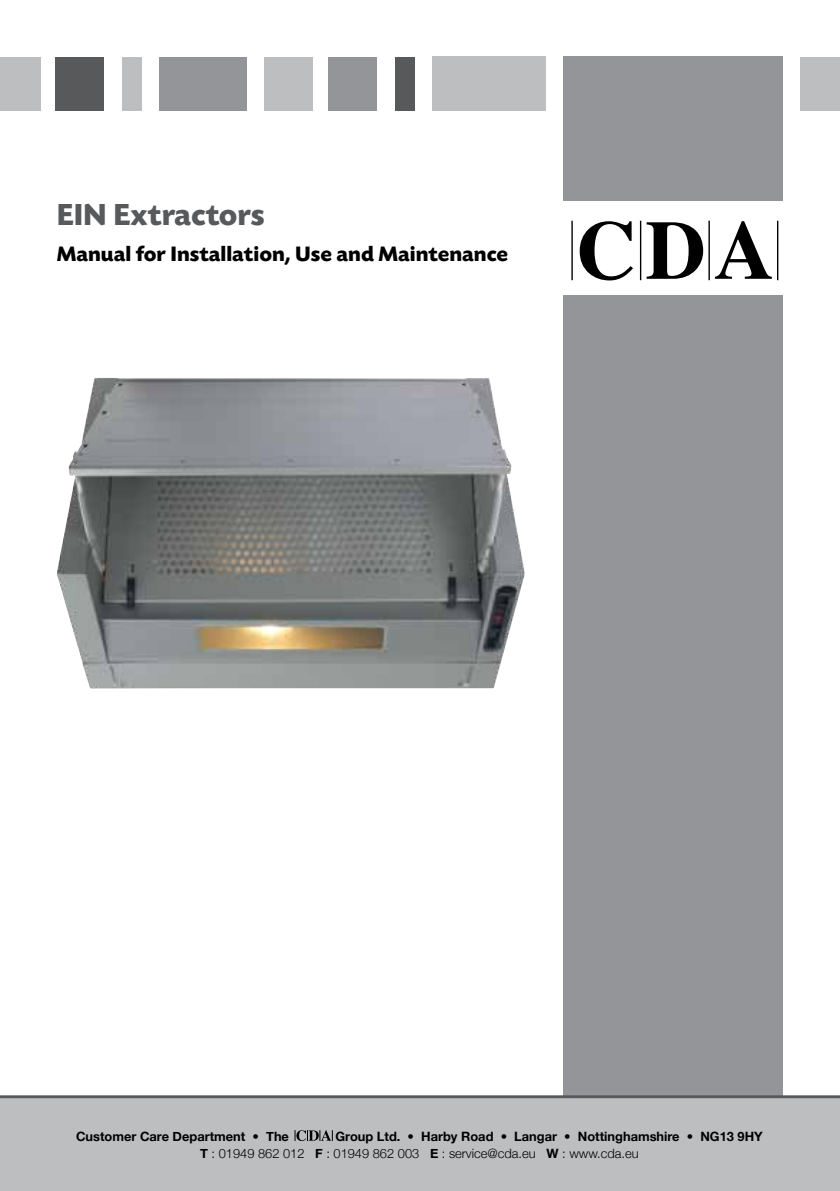
<style>
.page{position:relative;width:840px;height:1191px;background:#fff}
.page>*{position:absolute;margin:0;border:0;box-sizing:border-box;transform-origin:0 0}
.t1{font:700 32px "Today SB";color:#58595b}
.t2{font:700 22px "Today SB";color:#000}
.t3{font:700 12.8px/17.2px "Helvetica Neue";color:#000}
.s1{font-weight:300}
</style>
<div class="page">
<div style="left:800px;top:57px;width:39px;height:53px;background:#bcbec0"></div>
<div style="left:563px;top:57px;width:219px;height:1134px;background:#939598"></div>
<div style="left:394px;top:57px;width:20px;height:53px;background:#58595b"></div>
<div style="left:328px;top:57px;width:48px;height:53px;background:#939598"></div>
<div style="left:264px;top:57px;width:48px;height:53px;background:#bcbec0"></div>
<div style="left:159px;top:57px;width:88px;height:53px;background:#939598"></div>
<div style="left:122px;top:57px;width:19px;height:53px;background:#bcbec0"></div>
<div style="left:56px;top:57px;width:48px;height:53px;background:#58595b"></div>
<div style="left:0;top:57px;width:40px;height:53px;background:#bcbec0"></div>
<div style="left:432px;top:57px;width:113px;height:54px;background:#bcbec0"></div>
<div style="left:557px;top:201px;width:238px;height:94px;background:#fff"></div>
<div style="left:0;top:1096px;width:839px;height:95px;background:#bcbec0"></div>
<hr style="left:0;top:1095px;width:839px;height:3px;background:#58595b">
<svg style="left:294px;top:1130px;width:39px;height:11px"></svg>
<svg style="left:579px;top:221px;width:53px;height:59px"></svg>
<svg style="left:646px;top:222px;width:56px;height:57px"></svg>
<svg style="left:715px;top:221px;width:56px;height:58px"></svg>
<hr style="left:571px;top:221px;width:1px;height:59px;background:#000">
<hr style="left:639px;top:221px;width:2px;height:59px;background:#000">
<hr style="left:708px;top:221px;width:1px;height:59px;background:#000">
<hr style="left:776px;top:221px;width:2px;height:59px;background:#000">
<img style="left:57px;top:378px;width:467px;height:310px">
<h1 class="t1" style="left:57px;top:197px;width:209px">EIN Extractors</h1>
<h2 class="t2" style="left:57px;top:242px;width:452px">Manual for Installation, Use and Maintenance</h2>
<p class="t3" style="left:76px;top:1127px;width:214px">Customer Care Department • The</p>
<p class="t3" style="left:200px;top:1127px;width:563px;text-indent:135px">Group Ltd. • Harby Road • Langar • Nottinghamshire • NG13 9HY<br>T <span class="s1">: 01949 862 012</span> F <span class="s1">: 01949 862 003</span> E <span class="s1">: service@cda.eu</span> W <span class="s1">: www.cda.eu</span></p>
</div>
